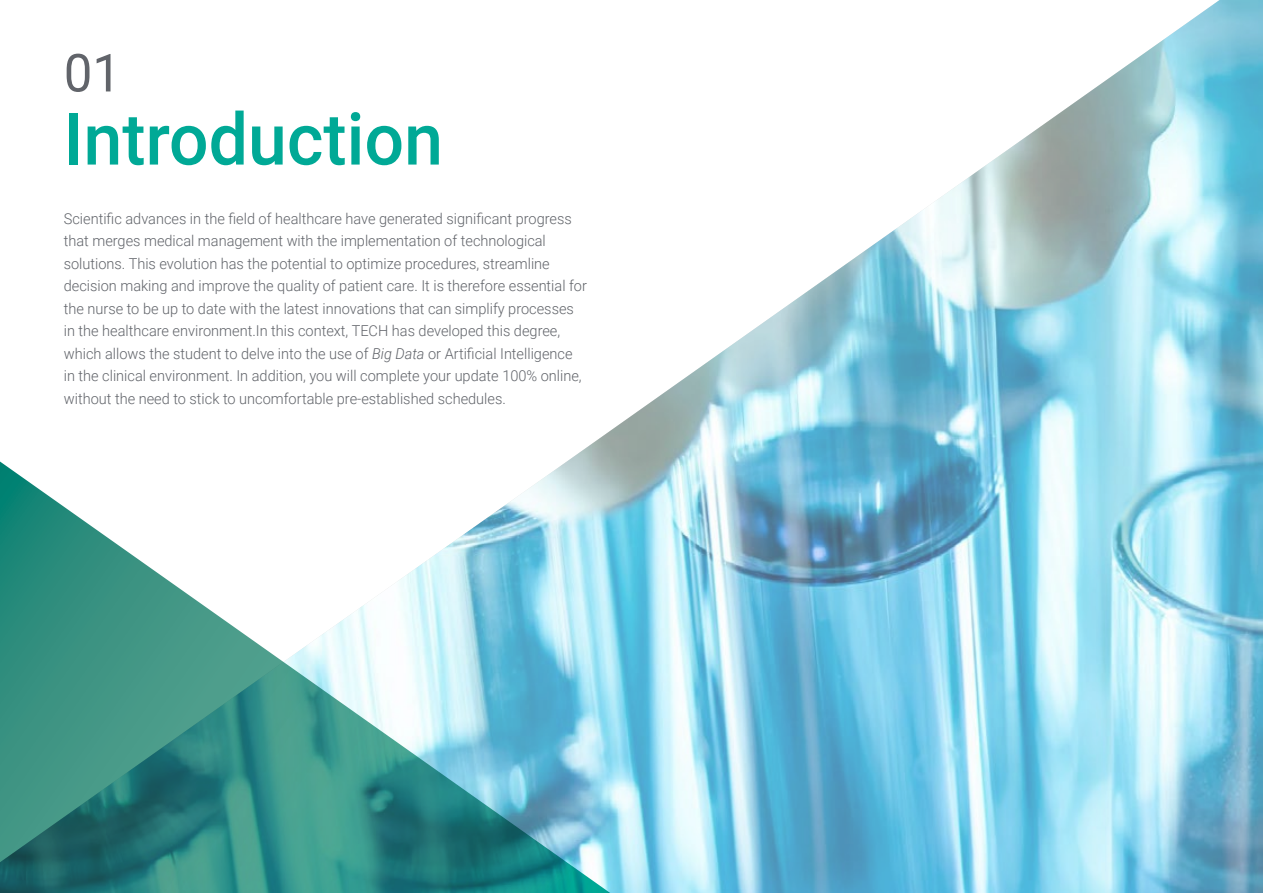
<style>
.page{position:relative;width:1263px;height:893px;background:#fff}
.page>*{position:absolute;margin:0;border:0;box-sizing:border-box;transform-origin:0 0}
.t1{font:500 72px "Roboto";color:#00a996}
.t2{font:52.5px "Roboto";color:#61646a}
.t3{font:300 15px/22.5px "Roboto";color:#61646a}
.s1{font-style:italic}
</style>
<div class="page">
<img style="left:589px;top:0;width:674px;height:893px">
<svg style="left:0;top:446px;width:640px;height:447px"></svg>
<h2 class="t2" style="left:64px;top:36px;width:59px">01</h2>
<h1 class="t1" style="left:64px;top:89px;width:381px">Introduction</h1>
<p class="t3" style="left:64px;top:207px;width:525px">Scientific advances in the field of healthcare have generated significant progress that merges medical management with the implementation of technological solutions. This evolution has the potential to optimize procedures, streamline decision making and improve the quality of patient care. It is therefore essential for the nurse to be up to date with the latest innovations that can simplify processes in the healthcare environment.In this context, TECH has developed this degree, which allows the student to delve into the use of <span class="s1">Big Data</span> or Artificial Intelligence in the clinical environment. In addition, you will complete your update 100% online, without the need to stick to uncomfortable pre-established schedules.</p>
</div>
